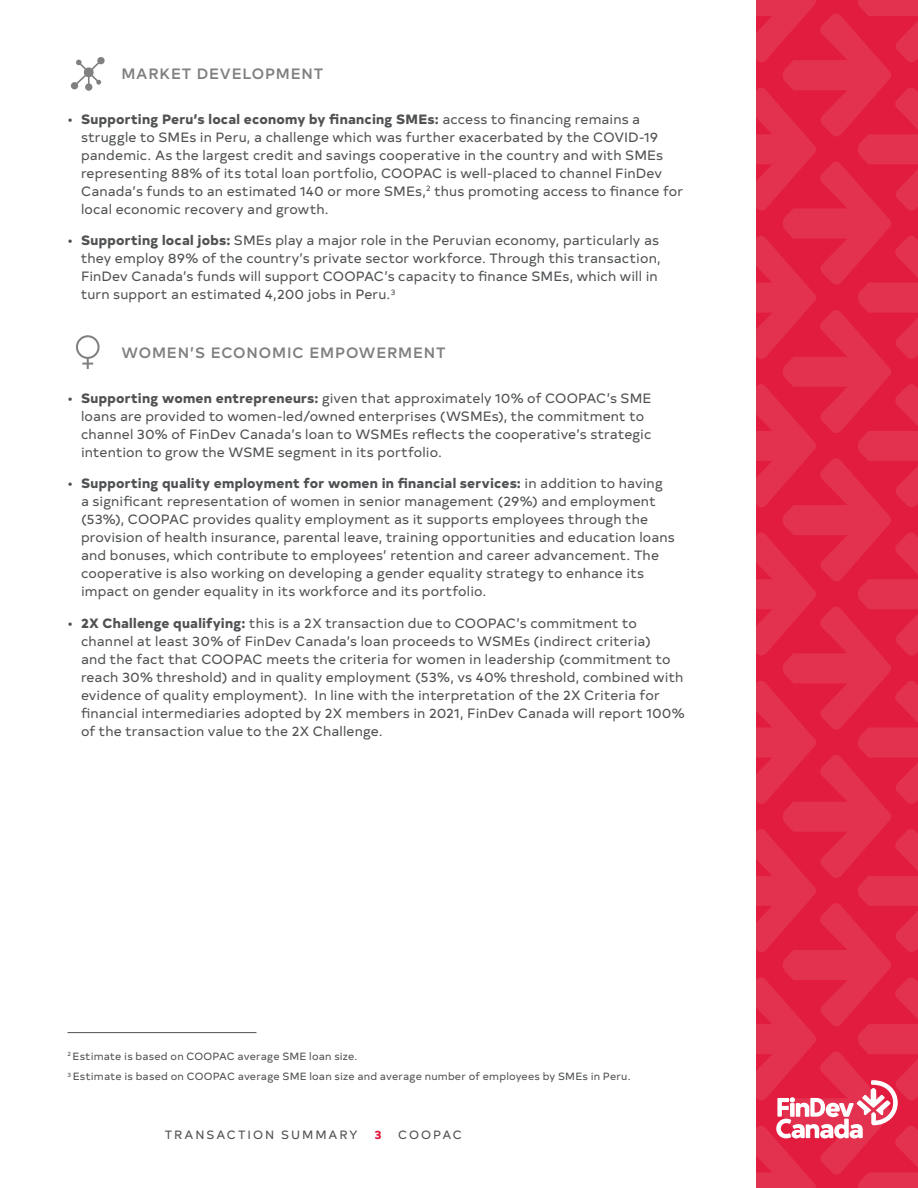
<style>
.page{position:relative;width:918px;height:1188px;background:#fff}
.page>*{position:absolute;margin:0;border:0;box-sizing:border-box;transform-origin:0 0}
.t1{font:500 15px "Typold";letter-spacing:.06em;color:#808080}
.t2{font:13.5px/18px "Typold";letter-spacing:.01em;color:#4f5153}
.t3{font:12px "Typold";letter-spacing:.16em;color:#4f5153}
.t4{font:800 12px "Typold";color:#e21c3f}
.Source_-_No_Rule{font:10.5px "Typold";letter-spacing:.02em;color:#4f5153}
.Source_-_With_Rule{font:10.5px "Typold";letter-spacing:.015em;color:#4f5153}
.s1{font-weight:800}
</style>
<div class="page">
<svg style="left:756px;top:0;width:162px;height:1188px;background:#e2294a"></svg>
<svg style="left:71px;top:57px;width:34px;height:34px"></svg>
<svg style="left:76px;top:335px;width:24px;height:34px"></svg>
<hr style="left:68px;top:1032px;width:188px;height:1px;background:#4f5153">
<h3 class="t1" style="left:122px;top:61px;width:203px">MARKET DEVELOPMENT</h3>
<p class="t2" style="left:81px;top:109px;width:604px;text-indent:-14px">• <span class="s1">Supporting Peru’s local economy by financing SMEs:</span> access to financing remains a struggle to SMEs in Peru, a challenge which was further exacerbated by the COVID-19 pandemic. As the largest credit and savings cooperative in the country and with SMEs representing 88% of its total loan portfolio, COOPAC is well-placed to channel FinDev Canada’s funds to an estimated 140 or more SMEs,<sup>2</sup> thus promoting access to finance for local economic recovery and growth.</p>
<p class="t2" style="left:81px;top:230px;width:581px;text-indent:-14px">• <span class="s1">Supporting local jobs:</span> SMEs play a major role in the Peruvian economy, particularly as they employ 89% of the country’s private sector workforce. Through this transaction, FinDev Canada’s funds will support COOPAC’s capacity to finance SMEs, which will in turn support an estimated 4,200 jobs in Peru.<sup>3</sup></p>
<h3 class="t1" style="left:122px;top:340px;width:326px">WOMEN’S ECONOMIC EMPOWERMENT</h3>
<p class="t2" style="left:81px;top:388px;width:572px;text-indent:-14px">• <span class="s1">Supporting women entrepreneurs:</span> given that approximately 10% of COOPAC’s SME loans are provided to women-led/owned enterprises (WSMEs), the commitment to channel 30% of FinDev Canada’s loan to WSMEs reflects the cooperative’s strategic intention to grow the WSME segment in its portfolio.</p>
<p class="t2" style="left:81px;top:473px;width:595px;text-indent:-14px">• <span class="s1">Supporting quality employment for women in financial services:</span> in addition to having<br>a significant representation of women in senior management (29%) and employment (53%), COOPAC provides quality employment as it supports employees through the provision of health insurance, parental leave, training opportunities and education loans and bonuses, which contribute to employees’ retention and career advancement. The cooperative is also working on developing a gender equality strategy to enhance its impact on gender equality in its workforce and its portfolio.</p>
<p class="t2" style="left:81px;top:613px;width:605px;text-indent:-14px">• <span class="s1">2X Challenge qualifying:</span> this is a 2X transaction due to COOPAC’s commitment to channel at least 30% of FinDev Canada’s loan proceeds to WSMEs (indirect criteria)<br>and the fact that COOPAC meets the criteria for women in leadership (commitment to reach 30% threshold) and in quality employment (53%, vs 40% threshold, combined with evidence of quality employment). In line with the interpretation of the 2X Criteria for financial intermediaries adopted by 2X members in 2021, FinDev Canada will report 100% of the transaction value to the 2X Challenge.</p>
<p class="Source_-_With_Rule" style="left:68px;top:1048px;width:291px"><sup>2</sup> Estimate is based on COOPAC average SME loan size.</p>
<p class="Source_-_No_Rule" style="left:68px;top:1068px;width:565px"><sup>3</sup> Estimate is based on COOPAC average SME loan size and average number of employees by SMEs in Peru.</p>
<p class="t3" style="left:165px;top:1125px;width:194px">TRANSACTION SUMMARY</p>
<p class="t4" style="left:374px;top:1124px;width:9px">3</p>
<p class="t3" style="left:398px;top:1125px;width:65px">COOPAC</p>
</div>
